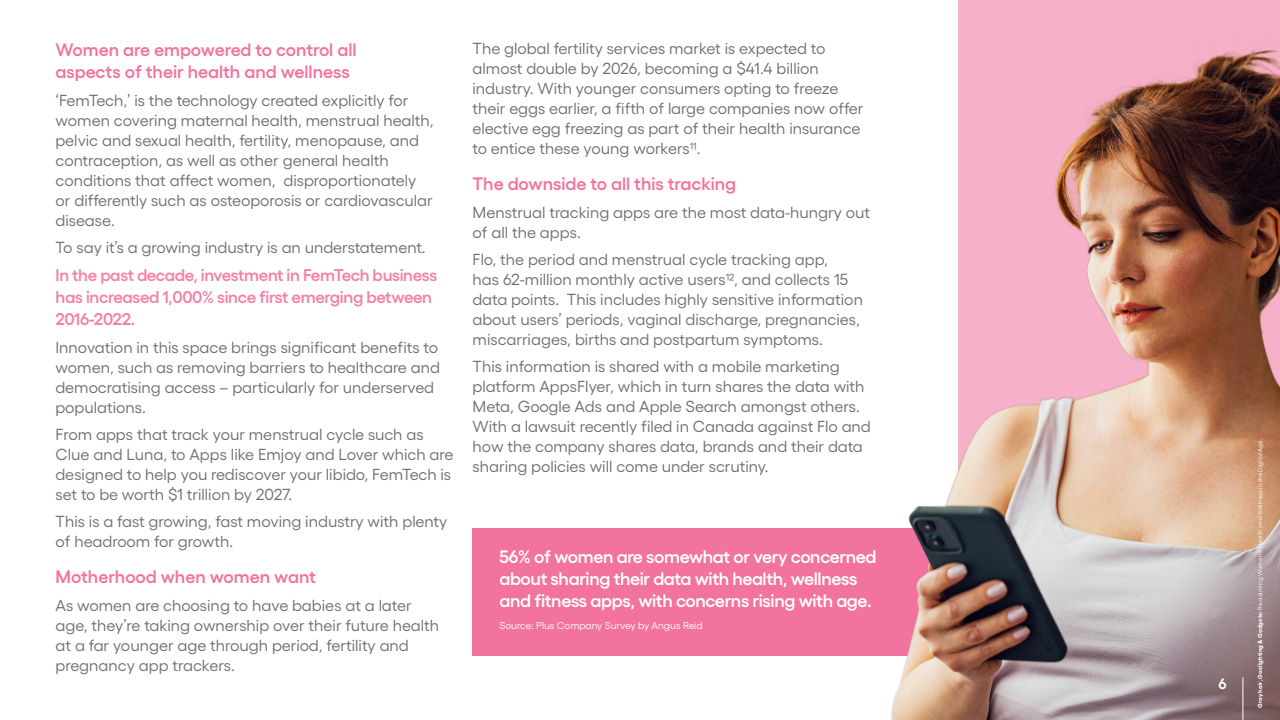
<style>
.page{position:relative;width:1280px;height:720px;background:#fff}
.page>*{position:absolute;margin:0;border:0;box-sizing:border-box;transform-origin:0 0}
.Copy_L{font:600 18px/22px "Gellix";letter-spacing:-.02em;color:#fff}
.Headling_3{font:600 18px/22px "Gellix";color:#f2739e}
.Copy_L-2{font:600 17px/22px "Gellix";letter-spacing:-.02em;color:#f381a8}
.t1{font:16px/20px "Gellix";color:#6d6e71}
.t2{font:700 15px "Urbanist";color:#fff}
.Sml{font:10px "Gellix";color:#fff}
.t3{font:6px "Gellix";letter-spacing:.025em;color:#fff}
.s1{font-weight:700}
</style>
<div class="page">
<div style="left:472px;top:528px;width:645px;height:128px;background:#f2739e"></div>
<img style="left:891px;top:0;width:389px;height:720px">
<hr style="left:1242px;top:677px;width:1px;height:43px;background:#fff">
<p class="Headling_3" style="left:56px;top:36px;width:303px">Women are empowered to control all aspects of their health and wellness</p>
<p class="t1" style="left:56px;top:88px;width:380px">‘FemTech,’ is the technology created explicitly for women covering maternal health, menstrual health, pelvic and sexual health, fertility, menopause, and contraception, as well as other general health conditions that affect women, disproportionately or differently such as osteoporosis or cardiovascular disease.</p>
<p class="t1" style="left:56px;top:235px;width:372px">To say it’s a growing industry is an understatement.</p>
<p class="Copy_L-2" style="left:56px;top:262px;width:383px">In the past decade, investment in FemTech business has increased 1,000% since first emerging between<br>2016-2022.</p>
<p class="t1" style="left:56px;top:335px;width:386px">Innovation in this space brings significant benefits to women, such as removing barriers to healthcare and democratising access – particularly for underserved populations.</p>
<p class="t1" style="left:56px;top:422px;width:399px">From apps that track your menstrual cycle such as Clue and Luna, to Apps like Emjoy and Lover which are designed to help you rediscover your libido, FemTech is set to be worth $1 trillion by 2027.</p>
<p class="t1" style="left:56px;top:509px;width:393px">This is a fast growing, fast moving industry with plenty of headroom for growth.</p>
<p class="Headling_3" style="left:56px;top:563px;width:262px">Motherhood when women want</p>
<p class="t1" style="left:56px;top:593px;width:385px">As women are choosing to have babies at a later age, they’re taking ownership over their future health at a far younger age through period, fertility and pregnancy app trackers.</p>
<p class="t1" style="left:473px;top:37px;width:392px">The global fertility services market is expected to almost double by 2026, becoming a $41.4 billion industry. With younger consumers opting to freeze their eggs earlier, a fifth of large companies now offer elective egg freezing as part of their health insurance to entice these young workers¹¹.</p>
<p class="Headling_3" style="left:473px;top:171px;width:265px">The downside to all this tracking</p>
<p class="t1" style="left:473px;top:201px;width:399px">Menstrual tracking apps are the most data-hungry out of all the apps.</p>
<p class="t1" style="left:473px;top:248px;width:392px">Flo, the period and menstrual cycle tracking app,<br>has 62-million monthly active users¹2, and collects 15 data points. This includes highly sensitive information about users’ periods, vaginal discharge, pregnancies, miscarriages, births and postpartum symptoms.</p>
<p class="t1" style="left:473px;top:355px;width:400px">This information is shared with a mobile marketing platform AppsFlyer, which in turn shares the data with Meta, Google Ads and Apple Search amongst others.<br>With a lawsuit recently filed in Canada against Flo and how the company shares data, brands and their data sharing policies will come under scrutiny.</p>
<p class="Copy_L" style="left:500px;top:543px;width:378px">56% of women are somewhat or very concerned about sharing their data with health, wellness and fitness apps, with concerns rising with age.</p>
<p class="Sml" style="left:500px;top:618px;width:205px">Source: Plus Company Survey by Angus Reid</p>
<p class="t2" style="left:1218px;top:673px;width:10px">6</p>
<p class="t3" style="left:1256px;top:708px;width:271px;rotate:-90deg"><span class="s1">Gray hair, Gaslighting &amp; Gadgets:</span> Reclaiming Women’s Health and Wellness in the Digital Age.</p>
</div>
